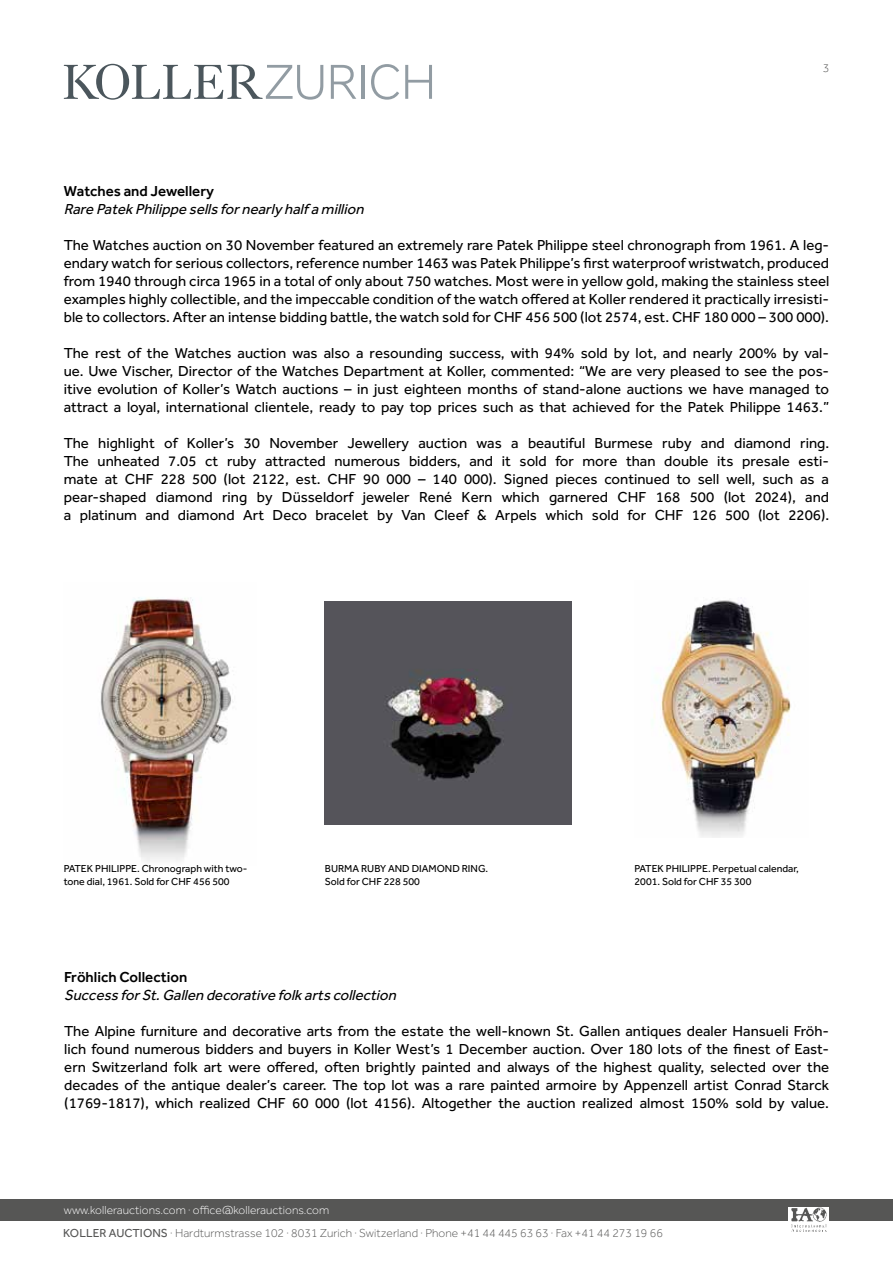
<style>
.page{position:relative;width:893px;height:1263px;background:#fff}
.page>*{position:absolute;margin:0;border:0;box-sizing:border-box;transform-origin:0 0}
.t1{font:15px/18px "Effra";color:#000;text-align:justify}
.t2{font:italic 15px "Effra";color:#000}
.t3{font:500 15px "Effra";color:#000}
.t4{font:300 12px "Effra";letter-spacing:.005em;color:#565655}
.t5{font:300 12px "Effra";letter-spacing:.005em;color:#fff}
.t6{font:10.5px/12.6px "Effra";color:#000}
.s1{font-weight:400}
</style>
<div class="page">
<svg style="left:64px;top:64px;width:259px;height:36px"></svg>
<svg style="left:331px;top:65px;width:25px;height:34px"></svg>
<hr style="left:362px;top:65px;width:3px;height:34px;background:#929ca3">
<svg style="left:371px;top:64px;width:28px;height:36px"></svg>
<svg style="left:405px;top:65px;width:27px;height:34px"></svg>
<div style="left:0;top:1199px;width:893px;height:22px;background:#565655"></div>
<div style="left:789px;top:1208px;width:40px;height:24px;background:#fff"></div>
<img style="left:791px;top:1208px;width:36px;height:24px">
<img style="left:100px;top:597px;width:133px;height:265px">
<img style="left:325px;top:602px;width:246px;height:223px">
<img style="left:654px;top:600px;width:137px;height:237px">
<p class="t4" style="left:823px;top:61px;width:8px">3</p>
<p class="t3" style="left:64px;top:182px;width:152px">Watches and Jewellery</p>
<p class="t2" style="left:64px;top:200px;width:305px">Rare PatekPhilippe sellsfornearly half a million</p>
<p class="t1" style="left:64px;top:235px;width:767px">The Watches auction on 30 November featured an extremely rare Patek Philippe steel chronograph from 1961. A leg&shy;endary watch for serious collectors, reference number 1463 was Patek Philippe’s first waterproof wristwatch, produced from 1940 through circa 1965 in a total of only about 750 watches. Most were in yellow gold, making the stainless steel examples highly collectible, and the impeccable condition of the watch offered at Koller rendered it practically irresisti&shy;ble to collectors. After an intense bidding battle, the watch sold for CHF 456 500 (lot 2574, est. CHF 180 000 – 300 000).</p>
<p class="t1" style="left:64px;top:343px;width:767px">The rest of the Watches auction was also a resounding success, with 94% sold by lot, and nearly 200% by val&shy;ue. Uwe Vischer, Director of the Watches Department at Koller, commented: “We are very pleased to see the pos&shy;itive evolution of Koller’s Watch auctions – in just eighteen months of stand-alone auctions we have managed to attract a loyal, international clientele, ready to pay top prices such as that achieved for the Patek Philippe 1463.”</p>
<p class="t1" style="left:64px;top:433px;width:767px">The highlight of Koller’s 30 November Jewellery auction was a beautiful Burmese ruby and diamond ring.<br>The unheated 7.05 ct ruby attracted numerous bidders, and it sold for more than double its presale esti&shy;mate at CHF 228 500 (lot 2122, est. CHF 90 000 – 140 000). Signed pieces continued to sell well, such as a pear-shaped diamond ring by Düsseldorf jeweler René Kern which garnered CHF 168 500 (lot 2024), and a platinum and diamond Art Deco bracelet by Van Cleef &amp; Arpels which sold for CHF 126 500 (lot 2206).</p>
<p class="t6" style="left:64px;top:862px;width:185px">PATEK PHILIPPE. Chronograph with two&shy;tone dial, 1961. Sold for CHF 456 500</p>
<p class="t6" style="left:325px;top:862px;width:165px">BURMA RUBY AND DIAMOND RING.<br>Sold for CHF 228 500</p>
<p class="t6" style="left:634px;top:862px;width:166px">PATEK PHILIPPE. Perpetual calendar,<br>2001. Sold for CHF 35 300</p>
<p class="t3" style="left:64px;top:968px;width:125px">Fröhlich Collection</p>
<p class="t2" style="left:64px;top:986px;width:337px">SuccessforSt.Gallen decorative folkartscollection</p>
<p class="t1" style="left:64px;top:1022px;width:766px">The Alpine furniture and decorative arts from the estate the well-known St. Gallen antiques dealer Hansueli Fröh&shy;lich found numerous bidders and buyers in Koller West’s 1 December auction. Over 180 lots of the finest of East&shy;ern Switzerland folk art were offered, often brightly painted and always of the highest quality, selected over the decades of the antique dealer’s career. The top lot was a rare painted armoire by Appenzell artist Conrad Starck (1769-1817), which realized CHF 60 000 (lot 4156). Altogether the auction realized almost 150% sold by value.</p>
<p class="t5" style="left:64px;top:1203px;width:267px">www.kollerauctions.com · office@kollerauctions.com</p>
<p class="t4" style="left:63px;top:1226px;width:601px"><span class="s1">KOLLER AUCTIONS</span> · Hardturmstrasse 102 · 8031 Zurich · Switzerland · Phone +41 44 445 63 63 · Fax +41 44 273 19 66</p>
</div>
